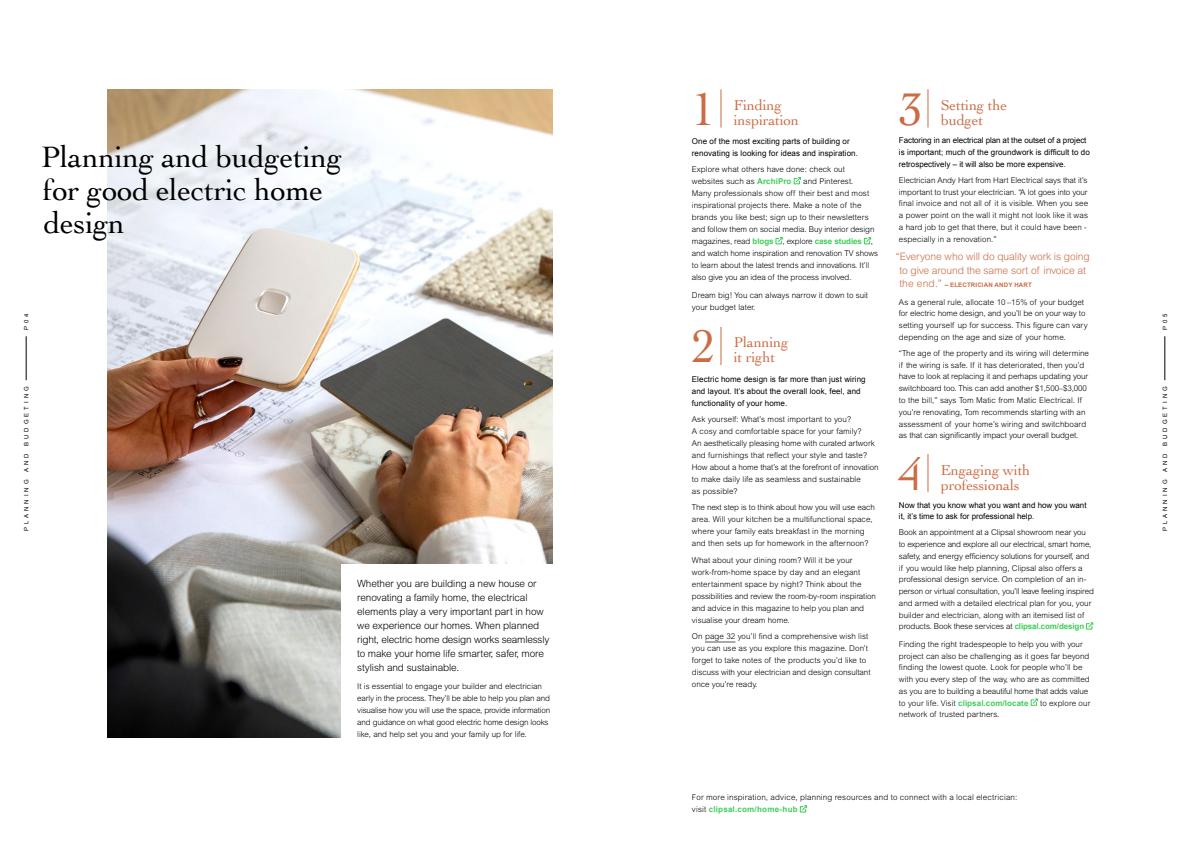
<style>
.page{position:relative;width:1191px;height:842px;background:#fff}
.page>*{position:absolute;margin:0;border:0;box-sizing:border-box;transform-origin:0 0}
.t1{font:48px "Cochin";color:#cb6c44}
.t2{font:31px/33px "Cochin";letter-spacing:-.01em;color:#000}
.t3{font:15px "Cochin";letter-spacing:-.01em;color:#cb6c44}
.t4{font:300 10.3px/13.4px "Arial MT Std";letter-spacing:-.01em;color:#cb6c44;text-align:center}
.t5{font:300 10px/14px "Arial MT Std";letter-spacing:-.01em;color:#000}
.t6{font:300 8px/12px "Arial MT Std";color:#000}
.t7{font:8px/12px "Arial";letter-spacing:.01em;color:#000}
.t8{font:300 8px/12px "Arial MT Std";letter-spacing:-.02em;color:#000}
.t9{font:300 8px "Arial MT Std";letter-spacing:.02em;color:#000}
.t10{font:700 8px "Arial";letter-spacing:.015em;color:#3dcd58}
.t11{font:700 6.2px "Arial";letter-spacing:.02em;color:#cb6c44}
.t12{font:6px "Arial";letter-spacing:.5em;color:#000}
.s1{font-family:"Arial";font-weight:700;color:#3dcd58}
.s2{font-family:"Arial MT Std";font-weight:300;font-size:10.3px}
.s3{font-family:"Arial MT Std";font-weight:300;color:#000}
</style>
<div class="page">
<img style="left:108px;top:89px;width:445px;height:648px">
<svg style="left:107px;top:109px;width:269px;height:166px;fill:#ebf0f7"></svg>
<div style="left:342px;top:565px;width:215px;height:180px;background:#fff"></div>
<hr style="left:705px;top:642px;width:30px;height:1px;background:#505456">
<hr style="left:720px;top:327px;width:1px;height:38px;background:#cb6c44">
<svg style="left:793px;top:177px;width:8px;height:7px"></svg>
<svg style="left:775px;top:237px;width:8px;height:7px"></svg>
<svg style="left:863px;top:237px;width:8px;height:7px"></svg>
<hr style="left:720px;top:89px;width:1px;height:39px;background:#cb6c44">
<svg style="left:1086px;top:622px;width:7px;height:8px"></svg>
<svg style="left:1030px;top:698px;width:8px;height:8px"></svg>
<hr style="left:927px;top:454px;width:1px;height:38px;background:#cb6c44">
<hr style="left:927px;top:89px;width:1px;height:39px;background:#cb6c44">
<hr style="left:1164px;top:336px;width:1px;height:44px;background:#000">
<hr style="left:26px;top:336px;width:1px;height:44px;background:#000">
<svg style="left:799px;top:805px;width:8px;height:8px"></svg>
<h2 class="t2" style="left:41px;top:139px;width:303px">Planning and budgeting for good electric home design</h2>
<p class="t12" style="left:22px;top:330px;width:18px;rotate:-90deg">P04</p>
<p class="t12" style="left:22px;top:446px;width:61px;rotate:-90deg">BUDGETING</p>
<p class="t12" style="left:22px;top:531px;width:79px;rotate:-90deg">PLANNING AND</p>
<p class="t5" style="left:357px;top:577px;width:193px">Whether you are building a new house or renovating a family home, the electrical elements play a very important part in how we experience our homes. When planned right, electric home design works seamlessly to make your home life smarter, safer, more stylish and sustainable.</p>
<p class="t8" style="left:357px;top:680px;width:194px">It is essential to engage your builder and electrician early in the process. They’ll be able to help you plan and visualise how you will use the space, provide information and guidance on what good electric home design looks like, and help set you and your family up for life.</p>
<h1 class="t1" style="left:692px;top:77px;width:25px">1</h1>
<h3 class="t3" style="left:734px;top:95px;width:49px">Finding</h3>
<h3 class="t3" style="left:734px;top:110px;width:67px">inspiration</h3>
<p class="t7" style="left:692px;top:135px;width:168px">One of the most exciting parts of building or renovating is looking for ideas and inspiration.</p>
<p class="t6" style="left:692px;top:163px;width:155px">Explore what others have done: check out websites such as <span class="s1">ArchiPro</span></p>
<p class="t6" style="left:692px;top:175px;width:188px;text-indent:111px">and Pinterest.<br>Many professionals show off their best and most inspirational projects there. Make a note of the brands you like best; sign up to their newsletters and follow them on social media. Buy interior design magazines, read <span class="s1">blogs</span> , explore <span class="s1">case studies</span> , and watch home inspiration and renovation TV shows to learn about the latest trends and innovations. It’ll also give you an idea of the process involved.</p>
<p class="t6" style="left:692px;top:289px;width:178px">Dream big! You can always narrow it down to suit your budget later.</p>
<h1 class="t1" style="left:692px;top:314px;width:25px">2</h1>
<h3 class="t3" style="left:734px;top:332px;width:56px">Planning</h3>
<h3 class="t3" style="left:734px;top:347px;width:43px">it right</h3>
<p class="t7" style="left:692px;top:373px;width:175px">Electric home design is far more than just wiring and layout. It’s about the overall look, feel, and functionality of your home.</p>
<p class="t6" style="left:692px;top:413px;width:188px">Ask yourself: What’s most important to you?<br>A cosy and comfortable space for your family?<br>An aesthetically pleasing home with curated artwork and furnishings that reflect your style and taste?<br>How about a home that’s at the forefront of innovation to make daily life as seamless and sustainable<br>as possible?</p>
<p class="t6" style="left:692px;top:502px;width:184px">The next step is to think about how you will use each area. Will your kitchen be a multifunctional space, where your family eats breakfast in the morning and then sets up for homework in the afternoon?</p>
<p class="t6" style="left:692px;top:554px;width:185px">What about your dining room? Will it be your work-from-home space by day and an elegant entertainment space by night? Think about the possibilities and review the room-by-room inspiration and advice in this magazine to help you plan and visualise your dream home.</p>
<p class="t6" style="left:692px;top:630px;width:180px">On page 32 you’ll find a comprehensive wish list you can use as you explore this magazine. Don’t forget to take notes of the products you’d like to discuss with your electrician and design consultant once you’re ready.</p>
<h1 class="t1" style="left:899px;top:77px;width:25px">3</h1>
<h3 class="t3" style="left:940px;top:95px;width:68px">Setting the</h3>
<h3 class="t3" style="left:940px;top:110px;width:44px">budget</h3>
<p class="t7" style="left:899px;top:135px;width:192px">Factoring in an electrical plan at the outset of a project is important; much of the groundwork is difficult to do retrospectively – it will also be more expensive.</p>
<p class="t6" style="left:899px;top:174px;width:191px">Electrician Andy Hart from Hart Electrical says that it’s important to trust your electrician. “A lot goes into your final invoice and not all of it is visible. When you see a power point on the wall it might not look like it was a hard job to get that there, but it could have been - especially in a renovation.”</p>
<p class="t4" style="left:895px;top:250px;width:196px">“Everyone who will do quality work is going to give around the same sort of invoice at</p>
<p class="t11" style="left:899px;top:281px;width:134px"><span class="s2">the end.”</span> – ELECTRICIAN ANDY HART</p>
<p class="t6" style="left:899px;top:296px;width:190px">As a general rule, allocate 10 –15% of your budget for electric home design, and you’ll be on your way to setting yourself up for success. This figure can vary depending on the age and size of your home.</p>
<p class="t6" style="left:899px;top:347px;width:192px">“The age of the property and its wiring will determine if the wiring is safe. If it has deteriorated, then you’d have to look at replacing it and perhaps updating your switchboard too. This can add another $1,500–$3,000 to the bill,” says Tom Matic from Matic Electrical. If you’re renovating, Tom recommends starting with an assessment of your home’s wiring and switchboard as that can significantly impact your overall budget.</p>
<h1 class="t1" style="left:899px;top:441px;width:25px">4</h1>
<h3 class="t3" style="left:940px;top:459px;width:91px">Engaging with</h3>
<h3 class="t3" style="left:940px;top:474px;width:80px">professionals</h3>
<p class="t7" style="left:899px;top:499px;width:189px">Now that you know what you want and how you want it, it’s time to ask for professional help.</p>
<p class="t6" style="left:899px;top:527px;width:196px">Book an appointment at a Clipsal showroom near you to experience and explore all our electrical, smart home, safety, and energy efficiency solutions for yourself, and if you would like help planning, Clipsal also offers a professional design service. On completion of an in&shy;person or virtual consultation, you’ll leave feeling inspired and armed with a detailed electrical plan for you, your builder and electrician, along with an itemised list of products. Book these services at <span class="s1">clipsal.com/design</span></p>
<p class="t6" style="left:899px;top:638px;width:192px">Finding the right tradespeople to help you with your project can also be challenging as it goes far beyond finding the lowest quote. Look for people who’ll be with you every step of the way, who are as committed as you are to building a beautiful home that adds value</p>
<p class="t10" style="left:899px;top:697px;width:131px"><span class="s3">to your life. Visit</span> clipsal.com/locate</p>
<p class="t6" style="left:1040px;top:697px;width:52px">to explore our</p>
<p class="t6" style="left:899px;top:708px;width:102px">network of trusted partners.</p>
<p class="t9" style="left:692px;top:793px;width:327px">For more inspiration, advice, planning resources and to connect with a local electrician:</p>
<p class="t10" style="left:692px;top:804px;width:107px"><span class="s3">visit</span> clipsal.com/home-hub</p>
<p class="t12" style="left:1161px;top:330px;width:18px;rotate:-90deg">P05</p>
<p class="t12" style="left:1161px;top:446px;width:61px;rotate:-90deg">BUDGETING</p>
<p class="t12" style="left:1161px;top:531px;width:79px;rotate:-90deg">PLANNING AND</p>
</div>
